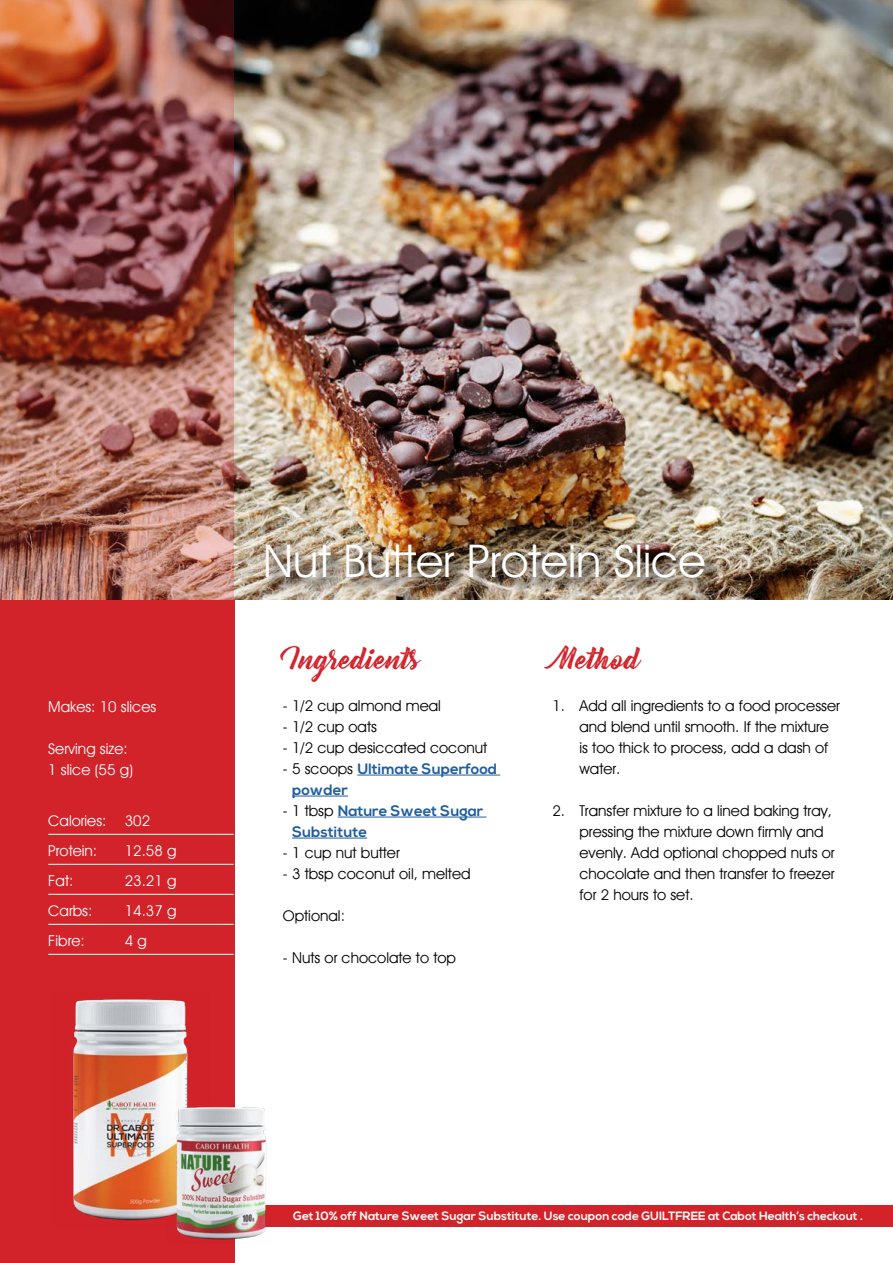
<style>
.page{position:relative;width:893px;height:1263px;background:#fff}
.page>*{position:absolute;margin:0;border:0;box-sizing:border-box;transform-origin:0 0}
.t1{font:45px "Avant Garde IT Cby BT";color:#fff}
.t2{font:27px "Bernadette Rough";color:#d2232a}
.t3{font:15px/21px "Avant Garde IT Cby BT";color:#000}
.t4{font:15px/21px "Avant Garde IT Cby BT";color:#fff}
.t5{font:700 15px/21px "Nexa";color:#215e9e}
.t6{font:700 12px "Nexa";color:#fff}
.s1{font-family:"Avant Garde IT Cby BT";font-weight:400;color:#000}
</style>
<div class="page">
<div style="left:9px;top:1205px;width:884px;height:22px;background:#d2232a"></div>
<div style="left:0;top:0;width:234px;height:1263px;background:#d2232a"></div>
<img style="left:234px;top:0;width:659px;height:600px">
<hr style="left:48px;top:834px;width:186px;height:1px;background:#fff">
<hr style="left:48px;top:864px;width:186px;height:1px;background:#fff">
<hr style="left:48px;top:894px;width:186px;height:1px;background:#fff">
<hr style="left:48px;top:924px;width:186px;height:1px;background:#fff">
<hr style="left:48px;top:954px;width:186px;height:1px;background:#fff">
<hr style="left:357px;top:775px;width:143px;height:1px;background:#215e9e">
<hr style="left:292px;top:796px;width:56px;height:1px;background:#215e9e">
<hr style="left:338px;top:817px;width:148px;height:1px;background:#215e9e">
<hr style="left:292px;top:838px;width:75px;height:1px;background:#215e9e">
<img style="left:0;top:0;width:234px;height:600px">
<div style="left:267px;top:544px;width:454px;height:50px;background:#000;opacity:.75"></div>
<img style="left:73px;top:999px;width:115px;height:222px">
<img style="left:166px;top:1102px;width:101px;height:141px">
<p class="t4" style="left:48px;top:696px;width:109px">Makes: 10 slices</p>
<p class="t4" style="left:48px;top:738px;width:86px">Serving size:<br>1 slice (55 g)</p>
<p class="t4" style="left:48px;top:805px;width:103px;line-height:30px">Calories: 302<br>Protein:</p>
<p class="t4" style="left:125px;top:840px;width:53px">12.58 g</p>
<p class="t4" style="left:48px;top:870px;width:27px">Fat:</p>
<p class="t4" style="left:125px;top:870px;width:53px">23.21 g</p>
<p class="t4" style="left:48px;top:900px;width:46px">Carbs:</p>
<p class="t4" style="left:125px;top:900px;width:53px">14.37 g</p>
<p class="t4" style="left:48px;top:930px;width:38px">Fibre:</p>
<p class="t4" style="left:125px;top:930px;width:24px">4 g</p>
<h1 class="t1" style="left:263px;top:533px;width:444px">Nut Butter Protein Slice</h1>
<h2 class="t2" style="left:283px;top:637px;width:139px">Ingredients</h2>
<p class="t3" style="left:283px;top:694px;width:160px">- 1/2 cup almond meal</p>
<p class="t3" style="left:283px;top:715px;width:96px">- 1/2 cup oats</p>
<p class="t3" style="left:283px;top:736px;width:206px">- 1/2 cup desiccated coconut</p>
<p class="t5" style="left:292px;top:758px;width:207px;text-indent:-9px"><span class="s1">- 5 scoops</span> Ultimate Superfood powder</p>
<p class="t5" style="left:292px;top:800px;width:193px;text-indent:-9px"><span class="s1">- 1 tbsp</span> Nature Sweet Sugar<br>Substitute</p>
<p class="t3" style="left:283px;top:841px;width:118px">- 1 cup nut butter</p>
<p class="t3" style="left:283px;top:862px;width:189px">- 3 tbsp coconut oil, melted</p>
<p class="t3" style="left:283px;top:904px;width:63px">Optional:</p>
<p class="t3" style="left:283px;top:946px;width:175px">- Nuts or chocolate to top</p>
<h2 class="t2" style="left:552px;top:637px;width:90px">Method</h2>
<p class="t3" style="left:579px;top:694px;width:262px;text-indent:-27px">1. Add all ingredients to a food processer and blend until smooth. If the mixture is too thick to process, add a dash of water.</p>
<p class="t3" style="left:579px;top:799px;width:257px;text-indent:-27px">2. Transfer mixture to a lined baking tray, pressing the mixture down firmly and evenly. Add optional chopped nuts or chocolate and then transfer to freezer for 2 hours to set.</p>
<p class="t6" style="left:293px;top:1209px;width:571px">Get 10% off Nature Sweet Sugar Substitute. Use coupon code GUILTFREE at Cabot Health’s checkout .</p>
</div>
